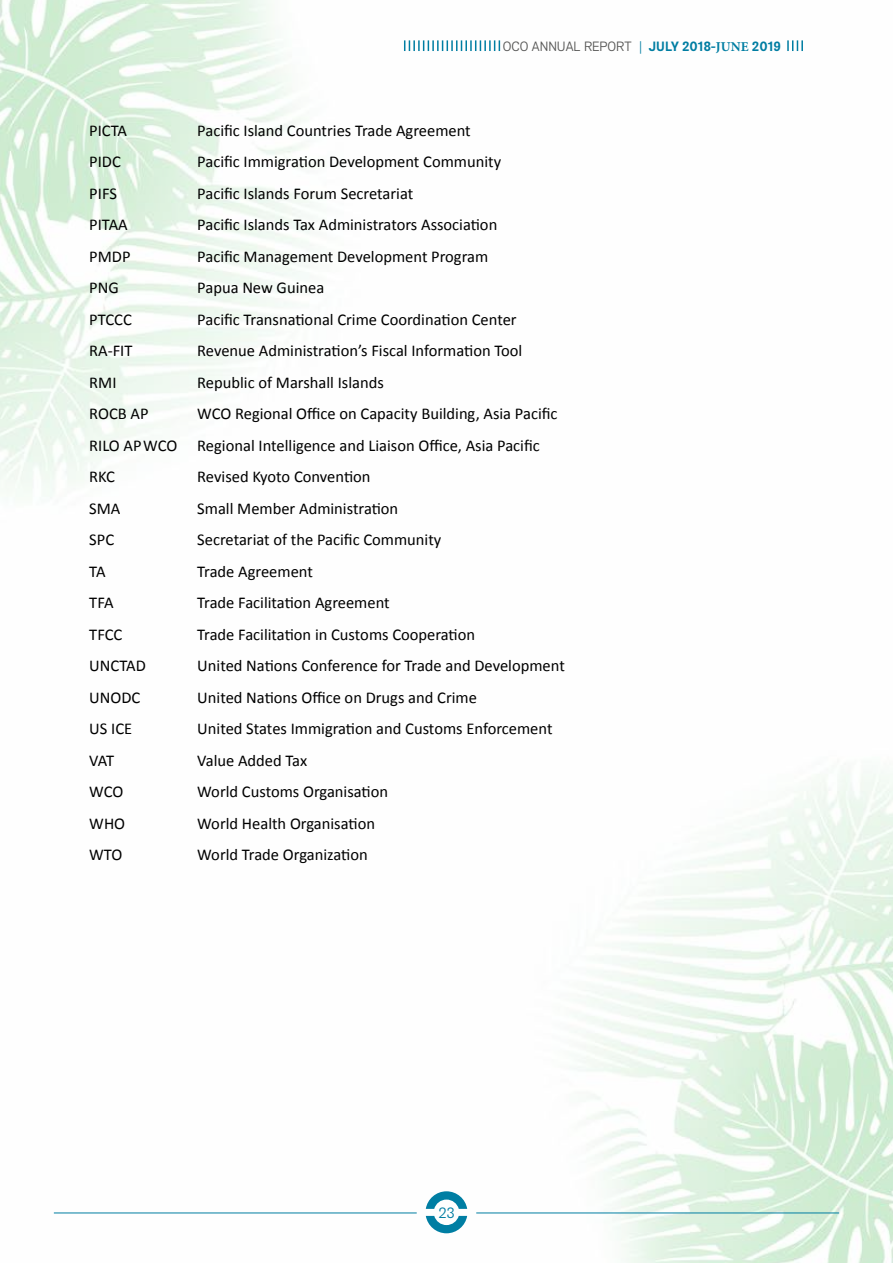
<style>
.page{position:relative;width:893px;height:1263px;background:#fff}
.page>*{position:absolute;margin:0;border:0;box-sizing:border-box;transform-origin:0 0}
.t1{font:16.5px/31.5px "Calibri";color:#000}
.t2{font:15px "Air";color:#007da2}
.t3{font:13.5px "Air";color:#575756}
.s1{color:#007da2}
.s2{font-weight:700;color:#007da2}
.s3{font-family:"Minion Pro";font-weight:700;color:#007da2}
</style>
<div class="page">
<img style="left:0;top:0;width:893px;height:1263px">
<hr style="left:54px;top:1213px;width:363px;height:1px;background:#007da2">
<hr style="left:476px;top:1213px;width:363px;height:1px;background:#007da2">
<svg style="left:426px;top:1191px;width:41px;height:18px"></svg>
<svg style="left:426px;top:1216px;width:41px;height:17px"></svg>
<svg style="left:787px;top:40px;width:16px;height:11px"></svg>
<svg style="left:404px;top:40px;width:96px;height:11px"></svg>
<p class="t3" style="left:503px;top:38px;width:280px">OCO ANNUAL REPORT <span class="s1">|</span> <span class="s2">JULY 2018-</span><span class="s3">JUNE</span> <span class="s2">2019</span></p>
<p class="t1" style="left:89px;top:115px;width:39px">PICTA</p>
<p class="t1" style="left:197px;top:115px;width:275px">Pacific Island Countries Trade Agreement</p>
<p class="t1" style="left:89px;top:146px;width:33px">PIDC</p>
<p class="t1" style="left:197px;top:146px;width:305px">Pacific Immigration Development Community</p>
<p class="t1" style="left:89px;top:178px;width:29px">PIFS</p>
<p class="t1" style="left:197px;top:178px;width:217px">Pacific Islands Forum Secretariat</p>
<p class="t1" style="left:89px;top:209px;width:40px">PITAA</p>
<p class="t1" style="left:197px;top:209px;width:302px">Pacific Islands Tax Administrators Association</p>
<p class="t1" style="left:89px;top:241px;width:43px">PMDP</p>
<p class="t1" style="left:197px;top:241px;width:292px">Pacific Management Development Program</p>
<p class="t1" style="left:89px;top:272px;width:31px">PNG</p>
<p class="t1" style="left:197px;top:272px;width:128px">Papua New Guinea</p>
<p class="t1" style="left:89px;top:304px;width:44px">PTCCC</p>
<p class="t1" style="left:197px;top:304px;width:321px">Pacific Transnational Crime Coordination Center</p>
<p class="t1" style="left:89px;top:335px;width:45px">RA-FIT</p>
<p class="t1" style="left:197px;top:335px;width:326px">Revenue Administration’s Fiscal Information Tool</p>
<p class="t1" style="left:89px;top:367px;width:29px">RMI</p>
<p class="t1" style="left:197px;top:367px;width:188px">Republic of Marshall Islands</p>
<p class="t1" style="left:89px;top:398px;width:61px">ROCB AP</p>
<p class="t1" style="left:89px;top:398px;width:470px;text-indent:108px">WCO Regional Office on Capacity Building, Asia Pacific<br>RILO APWCO Regional Intelligence and Liaison Office, Asia Pacific<br>RKC</p>
<p class="t1" style="left:197px;top:461px;width:175px">Revised Kyoto Convention</p>
<p class="t1" style="left:89px;top:492px;width:33px">SMA</p>
<p class="t1" style="left:197px;top:492px;width:202px">Small Member Administration</p>
<p class="t1" style="left:89px;top:524px;width:26px">SPC</p>
<p class="t1" style="left:197px;top:524px;width:246px">Secretariat of the Pacific Community</p>
<p class="t1" style="left:89px;top:555px;width:18px">TA</p>
<p class="t1" style="left:197px;top:555px;width:117px">Trade Agreement</p>
<p class="t1" style="left:89px;top:587px;width:26px">TFA</p>
<p class="t1" style="left:197px;top:587px;width:194px">Trade Facilitation Agreement</p>
<p class="t1" style="left:89px;top:618px;width:35px">TFCC</p>
<p class="t1" style="left:197px;top:618px;width:279px">Trade Facilitation in Customs Cooperation</p>
<p class="t1" style="left:89px;top:650px;width:58px">UNCTAD</p>
<p class="t1" style="left:197px;top:650px;width:369px">United Nations Conference for Trade and Development</p>
<p class="t1" style="left:89px;top:681px;width:53px">UNODC</p>
<p class="t1" style="left:197px;top:681px;width:281px">United Nations Office on Drugs and Crime</p>
<p class="t1" style="left:89px;top:713px;width:44px">US ICE</p>
<p class="t1" style="left:197px;top:713px;width:357px">United States Immigration and Customs Enforcement</p>
<p class="t1" style="left:89px;top:744px;width:26px">VAT</p>
<p class="t1" style="left:197px;top:744px;width:111px">Value Added Tax</p>
<p class="t1" style="left:89px;top:776px;width:36px">WCO</p>
<p class="t1" style="left:197px;top:776px;width:192px">World Customs Organisation</p>
<p class="t1" style="left:89px;top:807px;width:37px">WHO</p>
<p class="t1" style="left:197px;top:807px;width:179px">World Health Organisation</p>
<p class="t1" style="left:89px;top:839px;width:35px">WTO</p>
<p class="t1" style="left:197px;top:839px;width:172px">World Trade Organization</p>
<p class="t2" style="left:438px;top:1203px;width:18px">23</p>
</div>
